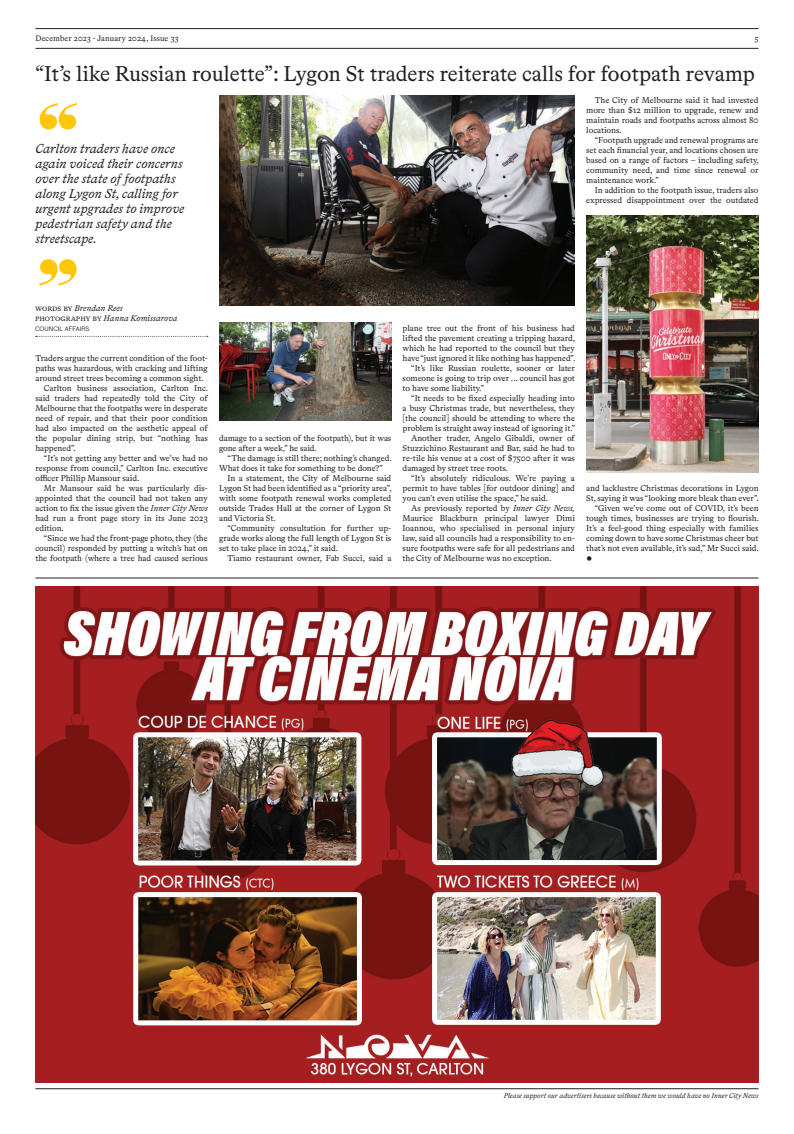
<style>
.page{position:relative;width:794px;height:1134px;background:#fff}
.page>*{position:absolute;margin:0;border:0;box-sizing:border-box;transform-origin:0 0}
.t1{font:21.5px "Bradford LL";letter-spacing:-.005em;color:#231f20}
.t2{font:16px "Bradford LL";color:#231f20}
.t3{font:italic 13px/15px "Bradford LL";letter-spacing:-.005em;color:#231f20}
.t4{font:8.5px/10px "Bradford LL";color:#231f20;text-align:justify}
.t5{font:italic 8.5px/10px "Bradford LL";color:#231f20}
.t6{font:8px "Bradford LL";letter-spacing:.02em;color:#231f20}
.t7{font:italic 7px "Bradford LL";color:#231f20}
.t8{font:6px "Bau Pro";letter-spacing:.01em;color:#231f20}
.s1{font-style:normal}
.s2{font-style:italic}
</style>
<div class="page">
<hr style="left:35px;top:48px;width:723px;height:1px;background:#231f20">
<hr style="left:35px;top:28px;width:723px;height:1px;background:#231f20">
<hr style="left:35px;top:1088px;width:723px;height:1px;background:#231f20">
<hr style="left:35px;top:578px;width:723px;height:1px;background:#231f20">
<img style="left:35px;top:586px;width:723px;height:496px">
<svg style="left:36px;top:336px;width:172px;height:1px"></svg>
<img style="left:586px;top:215px;width:172px;height:257px">
<img style="left:219px;top:95px;width:356px;height:211px">
<img style="left:219px;top:322px;width:172px;height:99px">
<p class="t6" style="left:35px;top:33px;width:145px">December 2023 - January 2024, Issue 33</p>
<p class="t6" style="left:754px;top:33px;width:6px">5</p>
<h1 class="t1" style="left:35px;top:59px;width:721px">“It’s like Russian roulette”: Lygon St traders reiterate calls for footpath revamp</h1>
<h3 class="t3" style="left:35px;top:141px;width:150px">Carlton traders have once again voiced their concerns over the state of footpaths along Lygon St, calling for urgent upgrades to improve pedestrian safety and the streetscape.</h3>
<p class="t4" style="left:586px;top:95px;width:174px;text-indent:8px">The City of Melbourne said it had invested more than $12 million to upgrade, renew and maintain roads and footpaths across almost 80 locations.</p>
<p class="t4" style="left:586px;top:135px;width:174px;text-indent:8px">“Footpath upgrade and renewal programs are set each financial year, and locations chosen are based on a range of factors – including safety, community need, and time since renewal or maintenance work.”</p>
<p class="t4" style="left:586px;top:185px;width:174px;text-align:right">In addition to the footpath issue, traders also expressed disappointment over the outdated</p>
<p class="t5" style="left:35px;top:303px;width:144px"><span class="s1">words by</span> Brendan Rees <span class="s1">photography by</span> Hanna Komissarova</p>
<p class="t8" style="left:35px;top:324px;width:56px">COUNCIL AFFAIRS</p>
<p class="t4" style="left:35px;top:353px;width:174px">Traders argue the current condition of the foot-</p>
<p class="t4" style="left:35px;top:363px;width:174px">paths was hazardous, with cracking and lifting</p>
<p class="t4" style="left:35px;top:373px;width:170px">around street trees becoming a common sight.</p>
<p class="t4" style="left:44px;top:383px;width:166px">Carlton business association, Carlton Inc.</p>
<p class="t4" style="left:35px;top:393px;width:174px">said traders had repeatedly told the City of</p>
<p class="t4" style="left:35px;top:403px;width:174px">Melbourne that the footpaths were in desperate</p>
<p class="t4" style="left:35px;top:413px;width:174px">need of repair, and that their poor condition</p>
<p class="t4" style="left:35px;top:423px;width:174px">had also impacted on the aesthetic appeal of</p>
<p class="t4" style="left:35px;top:433px;width:174px">the popular dining strip, but “nothing has</p>
<p class="t4" style="left:35px;top:443px;width:42px">happened”.</p>
<p class="t4" style="left:44px;top:453px;width:165px">“It’s not getting any better and we’ve had no</p>
<p class="t4" style="left:35px;top:463px;width:174px">response from council,” Carlton Inc. executive</p>
<p class="t4" style="left:35px;top:473px;width:106px">officer Phillip Mansour said.</p>
<p class="t4" style="left:44px;top:483px;width:165px">Mr Mansour said he was particularly dis-</p>
<p class="t4" style="left:35px;top:493px;width:174px">appointed that the council had not taken any</p>
<p class="t4" style="left:35px;top:503px;width:174px">action to fix the issue given the <span class="s2">Inner City News</span></p>
<p class="t4" style="left:35px;top:513px;width:174px">had run a front page story in its June 2023</p>
<p class="t4" style="left:35px;top:523px;width:30px">edition.</p>
<p class="t4" style="left:44px;top:533px;width:165px">“Since we had the front-page photo, they (the</p>
<p class="t4" style="left:35px;top:543px;width:174px">council) responded by putting a witch’s hat on</p>
<p class="t4" style="left:35px;top:553px;width:174px">the footpath (where a tree had caused serious</p>
<p class="t4" style="left:219px;top:433px;width:174px">damage to a section of the footpath), but it was gone after a week,” he said.</p>
<p class="t4" style="left:219px;top:453px;width:174px;text-indent:8px">“The damage is still there; nothing’s changed.<br>What does it take for something to be done?”</p>
<p class="t4" style="left:219px;top:473px;width:174px;text-indent:8px">In a statement, the City of Melbourne said Lygon St had been identified as a “priority area”, with some footpath renewal works completed outside Trades Hall at the corner of Lygon St and Victoria St.</p>
<p class="t4" style="left:219px;top:522px;width:174px;text-indent:9px">“Community consultation for further up&shy;grade works along the full length of Lygon St is set to take place in 2024,” it said.</p>
<p class="t4" style="left:227px;top:552px;width:165px">Tiamo restaurant owner, Fab Succi, said a</p>
<p class="t4" style="left:403px;top:322px;width:174px">plane tree out the front of his business had</p>
<p class="t4" style="left:403px;top:332px;width:174px">lifted the pavement creating a tripping hazard,</p>
<p class="t4" style="left:403px;top:342px;width:174px">which he had reported to the council but they</p>
<p class="t4" style="left:403px;top:352px;width:174px">have “just ignored it like nothing has happened”.</p>
<p class="t4" style="left:411px;top:362px;width:165px">“It’s like Russian roulette, sooner or later</p>
<p class="t4" style="left:403px;top:372px;width:174px">someone is going to trip over … council has got</p>
<p class="t4" style="left:403px;top:382px;width:83px">to have some liability.”</p>
<p class="t4" style="left:411px;top:392px;width:165px">“It needs to be fixed especially heading into</p>
<p class="t4" style="left:403px;top:402px;width:174px">a busy Christmas trade, but nevertheless, they</p>
<p class="t4" style="left:403px;top:412px;width:174px">[the council] should be attending to where the</p>
<p class="t4" style="left:403px;top:422px;width:174px">problem is straight away instead of ignoring it.”</p>
<p class="t4" style="left:411px;top:432px;width:165px">Another trader, Angelo Gibaldi, owner of</p>
<p class="t4" style="left:403px;top:442px;width:174px">Stuzzichino Restaurant and Bar, said he had to</p>
<p class="t4" style="left:403px;top:452px;width:174px">re-tile his venue at a cost of $7500 after it was</p>
<p class="t4" style="left:403px;top:462px;width:107px">damaged by street tree roots.</p>
<p class="t4" style="left:411px;top:472px;width:165px">“It’s absolutely ridiculous. We’re paying a</p>
<p class="t4" style="left:403px;top:482px;width:174px">permit to have tables [for outdoor dining] and</p>
<p class="t4" style="left:403px;top:492px;width:147px">you can’t even utilise the space,” he said.</p>
<p class="t4" style="left:411px;top:502px;width:165px">As previously reported by <span class="s2">Inner City News,</span></p>
<p class="t4" style="left:403px;top:512px;width:174px">Maurice Blackburn principal lawyer Dimi</p>
<p class="t4" style="left:403px;top:522px;width:174px">Ioannou, who specialised in personal injury</p>
<p class="t4" style="left:403px;top:532px;width:174px">law, said all councils had a responsibility to en-</p>
<p class="t4" style="left:403px;top:542px;width:174px">sure footpaths were safe for all pedestrians and</p>
<p class="t4" style="left:403px;top:552px;width:151px">the City of Melbourne was no exception.</p>
<p class="t4" style="left:586px;top:483px;width:174px;text-align:right">and lacklustre Christmas decorations in Lygon St, saying it was “looking more bleak than ever”. “Given we’ve come out of COVID, it’s been tough times, businesses are trying to flourish.<br>It’s a feel-good thing especially with families coming down to have some Christmas cheer but that’s not even available, it’s sad,” Mr Succi said.</p>
<h2 class="t2" style="left:586px;top:548px;width:8px">•</h2>
<p class="t7" style="left:504px;top:1091px;width:256px">Please support our advertisers because without them we would have no Inner City News</p>
</div>
